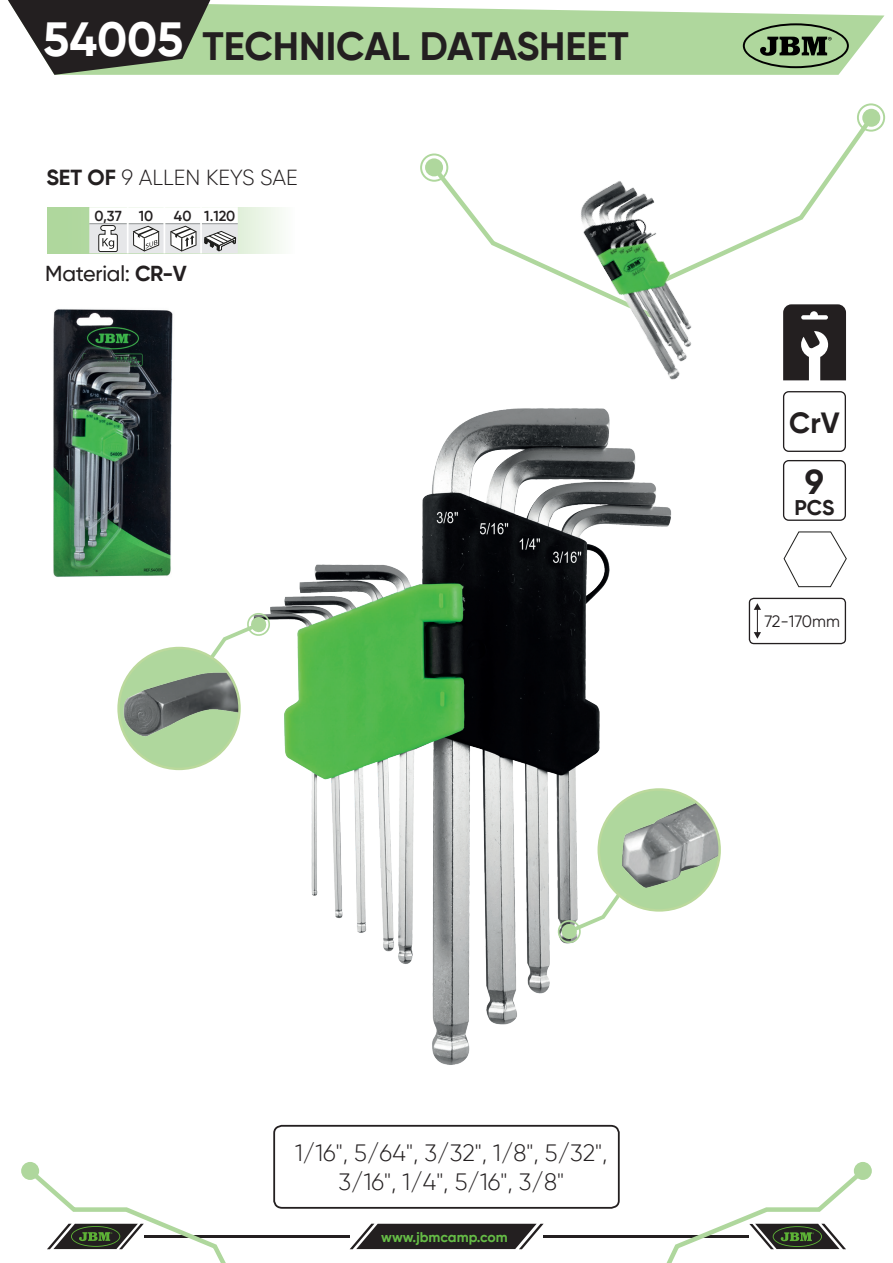
<style>
.page{position:relative;width:893px;height:1263px;background:#fff}
.page>*{position:absolute;margin:0;border:0;box-sizing:border-box;transform-origin:0 0}
.t1{font:700 47.85px "Gilroy";color:#fff}
.t2{font:700 39.45px "Gilroy";color:#231f20}
.t3{font:700 34.5px "Gilroy";color:#231f20}
._1_2____recuadres{font:700 29.1px "Gilroy";color:#231f20}
.Descripcions_recuadr{font:300 23.55px/29px "Gilroy";color:#231f20;text-align:center}
.TÍTULO{font:300 21.75px "Gilroy";color:#231f20}
.t4{font:500 21.6px "Gilroy";letter-spacing:-.01em;color:#231f20}
.t5{font:700 21.15px "Gilroy";color:#231f20}
.Descripciones_puntas{font:16.35px "Gilroy";color:#231f20}
.info_peso_y_cantidad{font:600 14.4px "Gilroy";color:#231f20}
.t6{font:700 14.1px "Gilroy";color:#65bc46}
.s1{font-weight:700}
</style>
<div class="page">
<hr style="left:144px;top:1235px;width:206px;height:3px;background:#231f20">
<hr style="left:543px;top:1235px;width:206px;height:3px;background:#231f20">
<svg style="left:350px;top:1224px;width:194px;height:25px;background:#434041"></svg>
<svg style="left:33px;top:1164px;width:193px;height:99px"></svg>
<div style="left:21px;top:1162px;width:18px;height:18px;background:#afd79d;border-radius:50%"></div>
<svg style="left:666px;top:1164px;width:194px;height:99px"></svg>
<div style="left:854px;top:1162px;width:18px;height:18px;background:#afd79d;border-radius:50%"></div>
<svg style="left:210px;top:4px;width:674px;height:71px;background:#b8dba9"></svg>
<svg style="left:8px;top:0;width:202px;height:75px;background:#51544c"></svg>
<svg style="left:743px;top:23px;width:106px;height:45px;background:#7f9c72"></svg>
<div style="left:857px;top:103px;width:28px;height:29px;border:2px solid #afd79d;border-radius:50%"></div>
<div style="left:420px;top:153px;width:28px;height:29px;border:2px solid #afd79d;border-radius:50%"></div>
<svg style="left:746px;top:111px;width:131px;height:134px"></svg>
<div style="left:862px;top:109px;width:18px;height:18px;background:#afd79d;border-radius:50%"></div>
<svg style="left:428px;top:161px;width:116px;height:108px"></svg>
<div style="left:425px;top:158px;width:18px;height:18px;background:#afd79d;border-radius:50%"></div>
<img style="left:53px;top:309px;width:120px;height:268px">
<svg style="left:47px;top:207px;width:235px;height:46px"></svg>
<div style="left:783px;top:460px;width:63px;height:61px;border:1px solid #231f20;border-radius:5px"></div>
<div style="left:273px;top:1125px;width:347px;height:84px;border:2px solid #231f20;border-radius:8px"></div>
<svg style="left:784px;top:531px;width:63px;height:56px"></svg>
<svg style="left:783px;top:304px;width:63px;height:76px"></svg>
<div style="left:783px;top:391px;width:63px;height:61px;border:1px solid #231f20;border-radius:5px"></div>
<div style="left:749px;top:598px;width:97px;height:46px;border:1px solid #231f20;border-radius:4px"></div>
<svg style="left:754px;top:603px;width:7px;height:36px"></svg>
<img style="left:270px;top:408px;width:404px;height:657px">
<img style="left:544px;top:181px;width:202px;height:199px">
<svg style="left:556px;top:888px;width:69px;height:57px"></svg>
<svg style="left:214px;top:611px;width:58px;height:57px"></svg>
<img style="left:120px;top:650px;width:119px;height:116px">
<div style="left:117px;top:647px;width:124px;height:123px;border:2px solid #bbd99c;border-radius:50%"></div>
<img style="left:599px;top:789px;width:121px;height:121px;border-radius:60px">
<div style="left:597px;top:788px;width:124px;height:124px;border:2px solid #bbd99c;border-radius:50%"></div>
<p class="t1" style="left:43px;top:9px;width:142px">54005</p>
<p class="t2" style="left:202px;top:21px;width:428px">TECHNICAL DATASHEET</p>
<p class="TÍTULO" style="left:46px;top:164px;width:253px"><span class="s1">SET OF</span> 9 ALLEN KEYS SAE</p>
<p class="info_peso_y_cantidad" style="left:94px;top:207px;width:29px">0,37</p>
<p class="info_peso_y_cantidad" style="left:139px;top:207px;width:16px">10</p>
<p class="info_peso_y_cantidad" style="left:174px;top:207px;width:19px">40</p>
<p class="info_peso_y_cantidad" style="left:204px;top:207px;width:33px">1.120</p>
<p class="t4" style="left:45px;top:260px;width:143px">Material: <span class="s1">CR-V</span></p>
<p class="_1_2____recuadres" style="left:789px;top:404px;width:52px">CrV</p>
<p class="t3" style="left:805px;top:460px;width:21px">9</p>
<p class="t5" style="left:794px;top:495px;width:41px">PCS</p>
<p class="Descripciones_puntas" style="left:764px;top:612px;width:77px">72-170mm</p>
<p class="Descripcions_recuadr" style="left:295px;top:1138px;width:314px">1/16", 5/64", 3/32", 1/8", 5/32",<br>3/16", 1/4", 5/16", 3/8"</p>
<p class="t6" style="left:381px;top:1228px;width:128px">www.jbmcamp.com</p>
</div>
